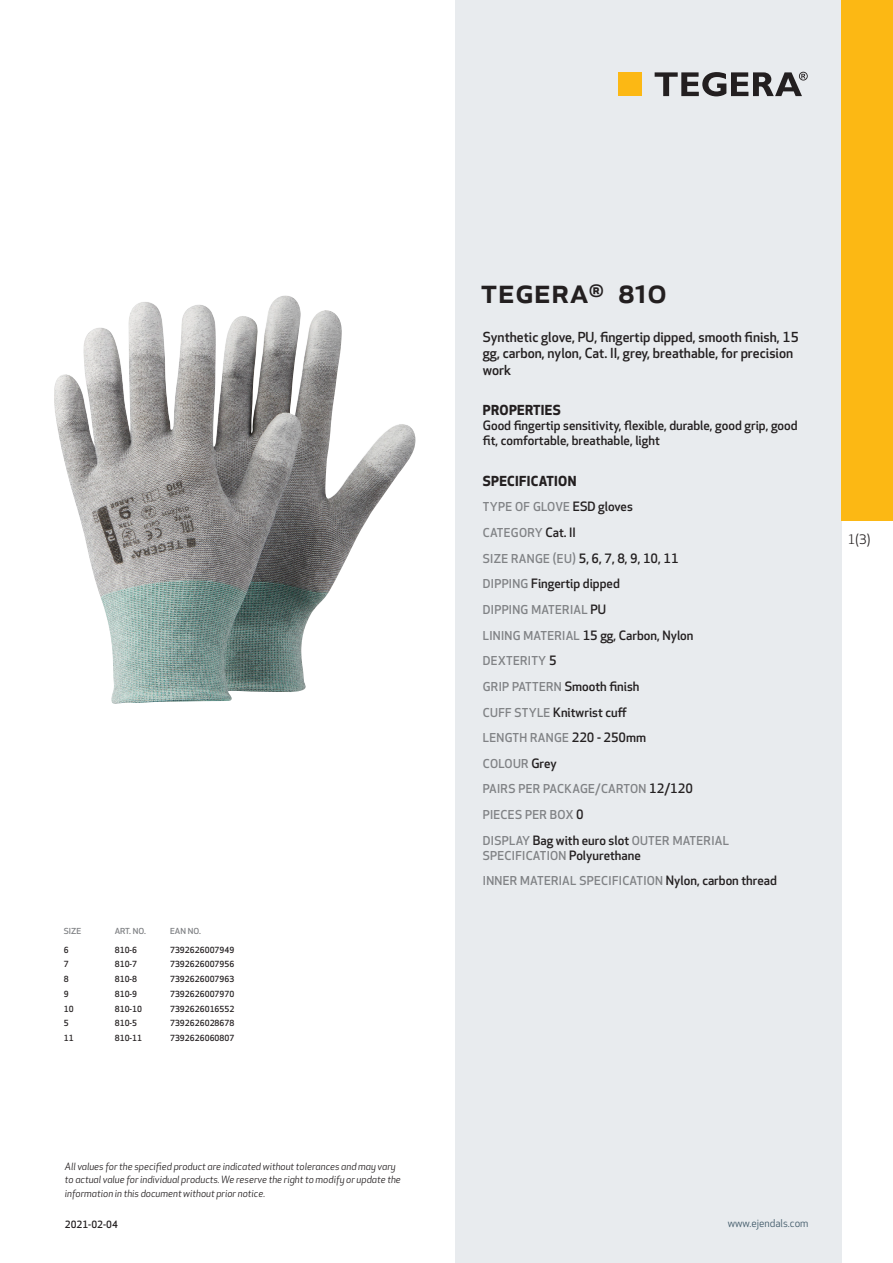
<style>
.page{position:relative;width:893px;height:1263px;background:#fff}
.page>*{position:absolute;margin:0;border:0;box-sizing:border-box;transform-origin:0 0}
.prodname{font:500 34.5px "Apex New";color:#231f20}
.Funktion_body{font:500 13.5px/16.5px "Apex New";color:#231f20}
.Funktion_body-2{font:700 13.5px "Apex New";letter-spacing:.025em;color:#231f20}
.t1{font:12.75px "Apex New";color:#231f20}
.Funktion_body-3{font:500 12.6px/15px "Apex New";color:#231f20}
.Funktion_body-4{font:500 12px/15px "Apex New";letter-spacing:.025em;color:#808285}
.t2{font:10.5px "Apex New";color:#405968}
.t3{font:italic 9.75px/13.5px "Apex New";color:#231f20}
.t4{font:500 9.75px "Apex New";color:#231f20}
.ArticleTable_body{font:500 8.25px "Apex New";color:#231f20}
.ArticeTable_header{font:500 8.1px "Apex New";color:#808285;scale:1.06 1}
.s1{font-size:12.6px;color:#231f20}
.s2{font-size:12px;color:#808285}
</style>
<div class="page">
<div style="left:455px;top:0;width:387px;height:1263px;background:#e8ebee"></div>
<div style="left:842px;top:0;width:51px;height:520px;background:#fcb814"></div>
<img style="left:54px;top:295px;width:362px;height:409px">
<div style="left:618px;top:72px;width:24px;height:24px;background:#fcb814"></div>
<svg style="left:655px;top:72px;width:153px;height:24px"></svg>
<p class="ArticeTable_header" style="left:64px;top:925px;width:18px">SIZE</p>
<p class="ArticeTable_header" style="left:115px;top:925px;width:31px">ART. NO.</p>
<p class="ArticeTable_header" style="left:170px;top:925px;width:31px">EAN NO.</p>
<p class="ArticleTable_body" style="left:64px;top:944px;width:6px">6</p>
<p class="ArticleTable_body" style="left:115px;top:944px;width:24px">810-6</p>
<p class="ArticleTable_body" style="left:170px;top:944px;width:66px">7392626007949</p>
<p class="ArticleTable_body" style="left:64px;top:959px;width:6px">7</p>
<p class="ArticleTable_body" style="left:115px;top:959px;width:24px">810-7</p>
<p class="ArticleTable_body" style="left:170px;top:959px;width:66px">7392626007956</p>
<p class="ArticleTable_body" style="left:64px;top:973px;width:6px">8</p>
<p class="ArticleTable_body" style="left:115px;top:973px;width:24px">810-8</p>
<p class="ArticleTable_body" style="left:170px;top:973px;width:66px">7392626007963</p>
<p class="ArticleTable_body" style="left:64px;top:988px;width:6px">9</p>
<p class="ArticleTable_body" style="left:115px;top:988px;width:24px">810-9</p>
<p class="ArticleTable_body" style="left:170px;top:988px;width:66px">7392626007970</p>
<p class="ArticleTable_body" style="left:64px;top:1003px;width:11px">10</p>
<p class="ArticleTable_body" style="left:115px;top:1003px;width:29px">810-10</p>
<p class="ArticleTable_body" style="left:170px;top:1003px;width:66px">7392626016552</p>
<p class="ArticleTable_body" style="left:64px;top:1018px;width:6px">5</p>
<p class="ArticleTable_body" style="left:115px;top:1018px;width:24px">810-5</p>
<p class="ArticleTable_body" style="left:170px;top:1018px;width:66px">7392626028678</p>
<p class="ArticleTable_body" style="left:64px;top:1032px;width:11px">11</p>
<p class="ArticleTable_body" style="left:115px;top:1032px;width:29px">810-11</p>
<p class="ArticleTable_body" style="left:170px;top:1032px;width:66px">7392626060807</p>
<p class="t3" style="left:65px;top:1159px;width:337px">All values for the specified product are indicated without tolerances and may vary to actual value for individual products. We reserve the right to modify or update the information in this document without prior notice.</p>
<p class="t4" style="left:65px;top:1218px;width:54px">2021-02-04</p>
<p class="prodname" style="left:480px;top:267px;width:188px">TEGERA<sup>®</sup> 810</p>
<p class="Funktion_body" style="left:483px;top:328px;width:317px">Synthetic glove, PU, fingertip dipped, smooth finish, 15 gg, carbon, nylon, Cat. II, grey, breathable, for precision work</p>
<p class="Funktion_body-2" style="left:483px;top:400px;width:79px">PROPERTIES</p>
<p class="Funktion_body-3" style="left:483px;top:418px;width:316px">Good fingertip sensitivity, flexible, durable, good grip, good fit, comfortable, breathable, light</p>
<p class="Funktion_body-2" style="left:483px;top:471px;width:95px">SPECIFICATION</p>
<p class="Funktion_body-4" style="left:483px;top:499px;width:152px">TYPE OF GLOVE <span class="s1">ESD gloves</span></p>
<p class="Funktion_body-4" style="left:483px;top:525px;width:95px">CATEGORY <span class="s1">Cat. II</span></p>
<p class="Funktion_body-3" style="left:483px;top:550px;width:197px"><span class="s2">SIZE RANGE (EU)</span> 5, 6, 7, 8, 9, 10, 11</p>
<p class="Funktion_body-3" style="left:483px;top:576px;width:139px"><span class="s2">DIPPING</span> Fingertip dipped</p>
<p class="Funktion_body-4" style="left:483px;top:602px;width:125px">DIPPING MATERIAL <span class="s1">PU</span></p>
<p class="Funktion_body-3" style="left:483px;top:627px;width:212px"><span class="s2">LINING MATERIAL</span> 15 gg, Carbon, Nylon</p>
<p class="Funktion_body-4" style="left:483px;top:653px;width:75px">DEXTERITY <span class="s1">5</span></p>
<p class="Funktion_body-3" style="left:483px;top:679px;width:158px"><span class="s2">GRIP PATTERN</span> Smooth finish</p>
<p class="Funktion_body-3" style="left:483px;top:704px;width:145px"><span class="s2">CUFF STYLE</span> Knitwrist cuff</p>
<p class="Funktion_body-4" style="left:483px;top:730px;width:165px">LENGTH RANGE <span class="s1">220 - 250mm</span></p>
<p class="Funktion_body-4" style="left:483px;top:756px;width:75px">COLOUR <span class="s1">Grey</span></p>
<p class="Funktion_body-4" style="left:483px;top:781px;width:212px">PAIRS PER PACKAGE/CARTON <span class="s1">12/120</span></p>
<p class="Funktion_body-4" style="left:483px;top:807px;width:102px">PIECES PER BOX <span class="s1">0</span></p>
<p class="Funktion_body-4" style="left:483px;top:833px;width:248px">DISPLAY <span class="s1">Bag with euro slot</span> OUTER MATERIAL<br>SPECIFICATION <span class="s1">Polyurethane</span></p>
<p class="Funktion_body-4" style="left:483px;top:873px;width:296px">INNER MATERIAL SPECIFICATION <span class="s1">Nylon, carbon thread</span></p>
<p class="t1" style="left:848px;top:531px;width:24px">1(3)</p>
<p class="t2" style="left:728px;top:1217px;width:82px">www.ejendals.com</p>
</div>
